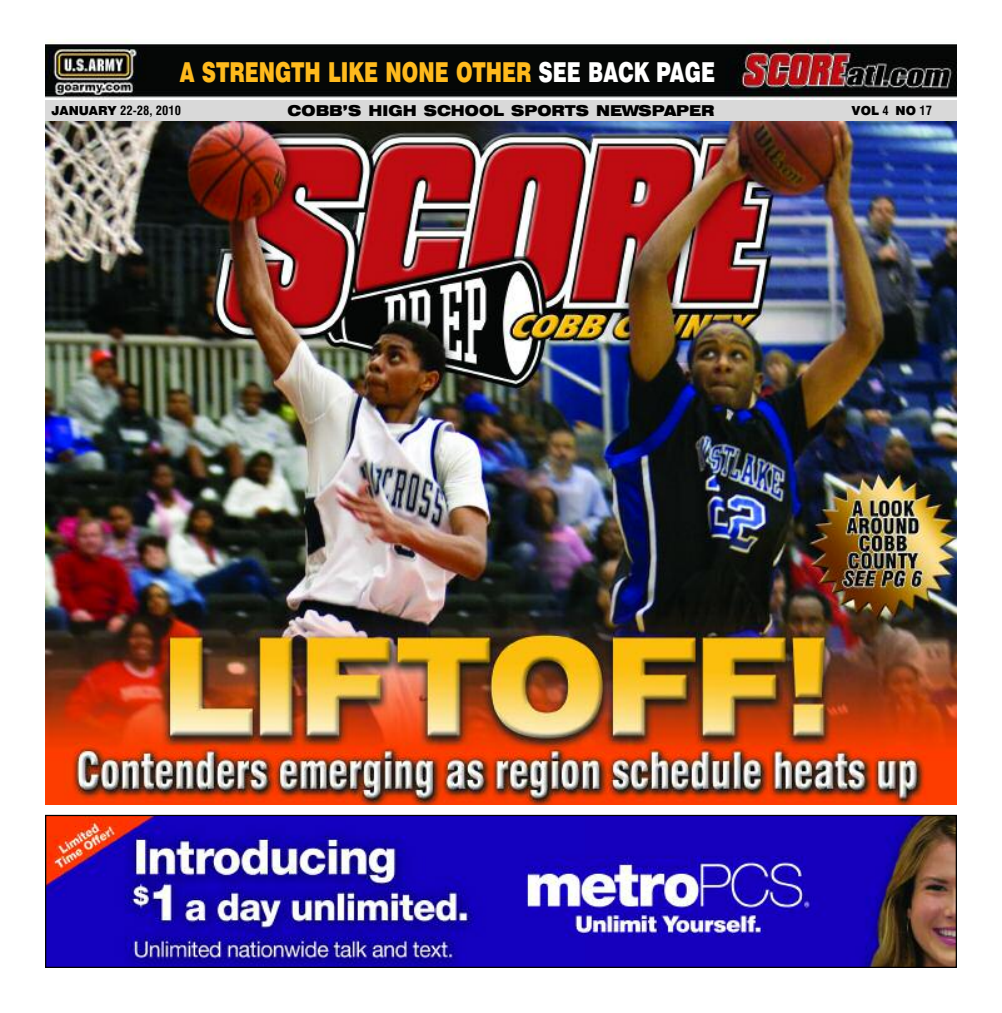
<style>
.page{position:relative;width:1002px;height:1013px;background:#fff}
.page>*{position:absolute;margin:0;border:0;box-sizing:border-box;transform-origin:0 0}
.t1{font:900 27.5px "Swiss 721 BT";color:#ffba1d;scale:.73 1}
.t2{font:900 expanded 15px "Swiss 721 BT";color:#000;scale:.9 1}
.t3{font:900 expanded 15px "Swiss 721 BT";color:#000}
.t4{font:700 condensed 12.5px "Swiss 721 BT";color:#000}
.t5{font:900 12.5px "Swiss 721 BT";color:#000}
.s1{color:#fff}
.s2{font-weight:900;font-stretch:normal}
.s3{font-weight:700;font-stretch:condensed}
</style>
<div class="page">
<img style="left:46px;top:39px;width:909px;height:61px">
<img style="left:45px;top:122px;width:911px;height:682px">
<img style="left:47px;top:816px;width:907px;height:150px">
<div style="left:45px;top:814px;width:911px;height:154px;border:1px solid #000"></div>
<div style="left:45px;top:100px;width:910px;height:21px;background:#d9d9d9"></div>
<p class="t1" style="left:180px;top:62px;width:734px">A STRENGTH LIKE NONE OTHER <span class="s1">SEE BACK PAGE</span></p>
<p class="t4" style="left:52px;top:106px;width:131px"><span class="s2">JANUARY</span> 22-28, 2010</p>
<p class="t2" style="left:287px;top:105px;width:475px">COBB’S HIGH SCHOOL SPORTS NEWSPAPER</p>
<p class="t3" style="left:299px;top:105px;width:405px">ATLANTA’S SPORTS TALK NEWSPAPER</p>
<p class="t5" style="left:851px;top:106px;width:82px">VOL <span class="s3">4</span> NO <span class="s3">17</span></p>
</div>
